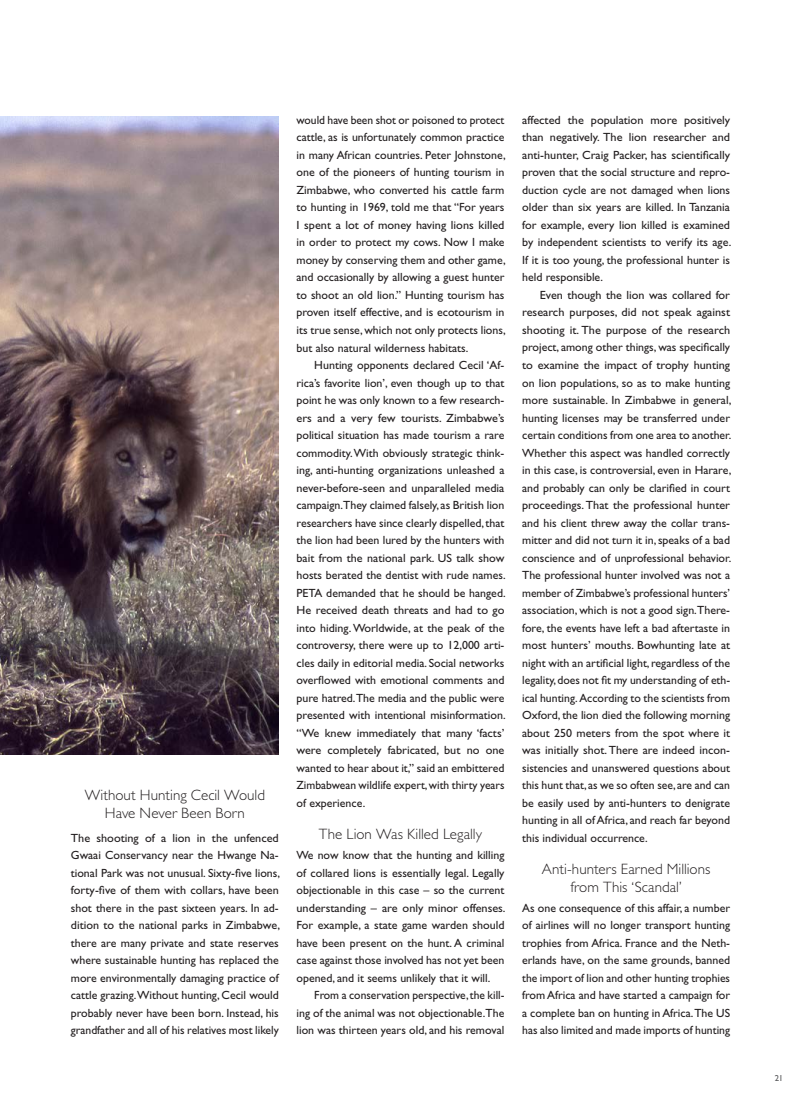
<style>
.page{position:relative;width:801px;height:1099px;background:#fff}
.page>*{position:absolute;margin:0;border:0;box-sizing:border-box;transform-origin:0 0}
.t1{font:300 15px/18px "Gill Sans";letter-spacing:.005em;color:#231f20;text-align:center}
.t2{font:11.88px/17.5px "Gill Sans";color:#231f20;text-align:justify}
.t3{font:8.75px "Gill Sans";color:#57585a}
</style>
<div class="page">
<img style="left:0;top:117px;width:279px;height:637px">
<p class="t1" style="left:85px;top:786px;width:182px">Without Hunting Cecil Would<br>Have Never Been Born</p>
<p class="t2" style="left:71px;top:829px;width:211px">The shooting of a lion in the unfenced Gwaai Conservancy near the Hwange Na&shy;tional Park was not unusual. Sixty-five lions, forty-five of them with collars, have been shot there in the past sixteen years. In ad&shy;dition to the national parks in Zimbabwe, there are many private and state reserves where sustainable hunting has replaced the more environmentally damaging practice of cattle grazing.Without hunting, Cecil would probably never have been born. Instead, his grandfather and all of his relatives most likely</p>
<p class="t2" style="left:296px;top:111px;width:211px">would have been shot or poisoned to protect cattle, as is unfortunately common practice in many African countries. Peter Johnstone, one of the pioneers of hunting tourism in Zimbabwe, who converted his cattle farm to hunting in 1969, told me that “For years I spent a lot of money having lions killed in order to protect my cows. Now I make money by conserving them and other game, and occasionally by allowing a guest hunter to shoot an old lion.” Hunting tourism has proven itself effective, and is ecotourism in its true sense, which not only protects lions, but also natural wilderness habitats.</p>
<p class="t2" style="left:296px;top:356px;width:211px;text-indent:18px">Hunting opponents declared Cecil ‘Af&shy;rica’s favorite lion’, even though up to that point he was only known to a few research&shy;ers and a very few tourists. Zimbabwe’s political situation has made tourism a rare commodity. With obviously strategic think&shy;ing, anti-hunting organizations unleashed a never-before-seen and unparalleled media campaign.They claimed falsely, as British lion researchers have since clearly dispelled, that the lion had been lured by the hunters with bait from the national park. US talk show hosts berated the dentist with rude names.<br>PETA demanded that he should be hanged.<br>He received death threats and had to go into hiding. Worldwide, at the peak of the controversy, there were up to 12,000 arti&shy;cles daily in editorial media. Social networks overflowed with emotional comments and pure hatred.The media and the public were presented with intentional misinformation. “We knew immediately that many ‘facts’ were completely fabricated, but no one wanted to hear about it,” said an embittered Zimbabwean wildlife expert, with thirty years of experience.</p>
<p class="t1" style="left:319px;top:825px;width:165px">The Lion Was Killed Legally</p>
<p class="t2" style="left:296px;top:846px;width:211px">We now know that the hunting and killing of collared lions is essentially legal. Legally objectionable in this case – so the current understanding – are only minor offenses.<br>For example, a state game warden should have been present on the hunt. A criminal case against those involved has not yet been opened, and it seems unlikely that it will.</p>
<p class="t2" style="left:296px;top:986px;width:209px;text-indent:18px">From a conservation perspective, the kill&shy;ing of the animal was not objectionable.The lion was thirteen years old, and his removal</p>
<p class="t2" style="left:522px;top:111px;width:211px">affected the population more positively than negatively. The lion researcher and anti-hunter, Craig Packer, has scientifically proven that the social structure and repro&shy;duction cycle are not damaged when lions older than six years are killed. In Tanzania for example, every lion killed is examined by independent scientists to verify its age.<br>If it is too young, the professional hunter is held responsible.</p>
<p class="t2" style="left:522px;top:286px;width:211px;text-indent:18px">Even though the lion was collared for research purposes, did not speak against shooting it. The purpose of the research project, among other things, was specifically to examine the impact of trophy hunting on lion populations, so as to make hunting more sustainable. In Zimbabwe in general, hunting licenses may be transferred under certain conditions from one area to another.<br>Whether this aspect was handled correctly in this case, is controversial, even in Harare, and probably can only be clarified in court proceedings. That the professional hunter and his client threw away the collar trans&shy;mitter and did not turn it in, speaks of a bad conscience and of unprofessional behavior.<br>The professional hunter involved was not a member of Zimbabwe’s professional hunters’ association, which is not a good sign.There&shy;fore, the events have left a bad aftertaste in most hunters’ mouths. Bowhunting late at night with an artificial light, regardless of the legality, does not fit my understanding of eth&shy;ical hunting. According to the scientists from Oxford, the lion died the following morning about 250 meters from the spot where it was initially shot. There are indeed incon&shy;sistencies and unanswered questions about this hunt that, as we so often see, are and can be easily used by anti-hunters to denigrate hunting in all of Africa, and reach far beyond this individual occurrence.</p>
<p class="t1" style="left:542px;top:860px;width:170px">Anti-hunters Earned Millions from This ‘Scandal’</p>
<p class="t2" style="left:522px;top:899px;width:209px">As one consequence of this affair, a number of airlines will no longer transport hunting trophies from Africa. France and the Neth&shy;erlands have, on the same grounds, banned the import of lion and other hunting trophies from Africa and have started a campaign for a complete ban on hunting in Africa. The US has also limited and made imports of hunting</p>
<p class="t3" style="left:775px;top:1073px;width:10px">21</p>
</div>
